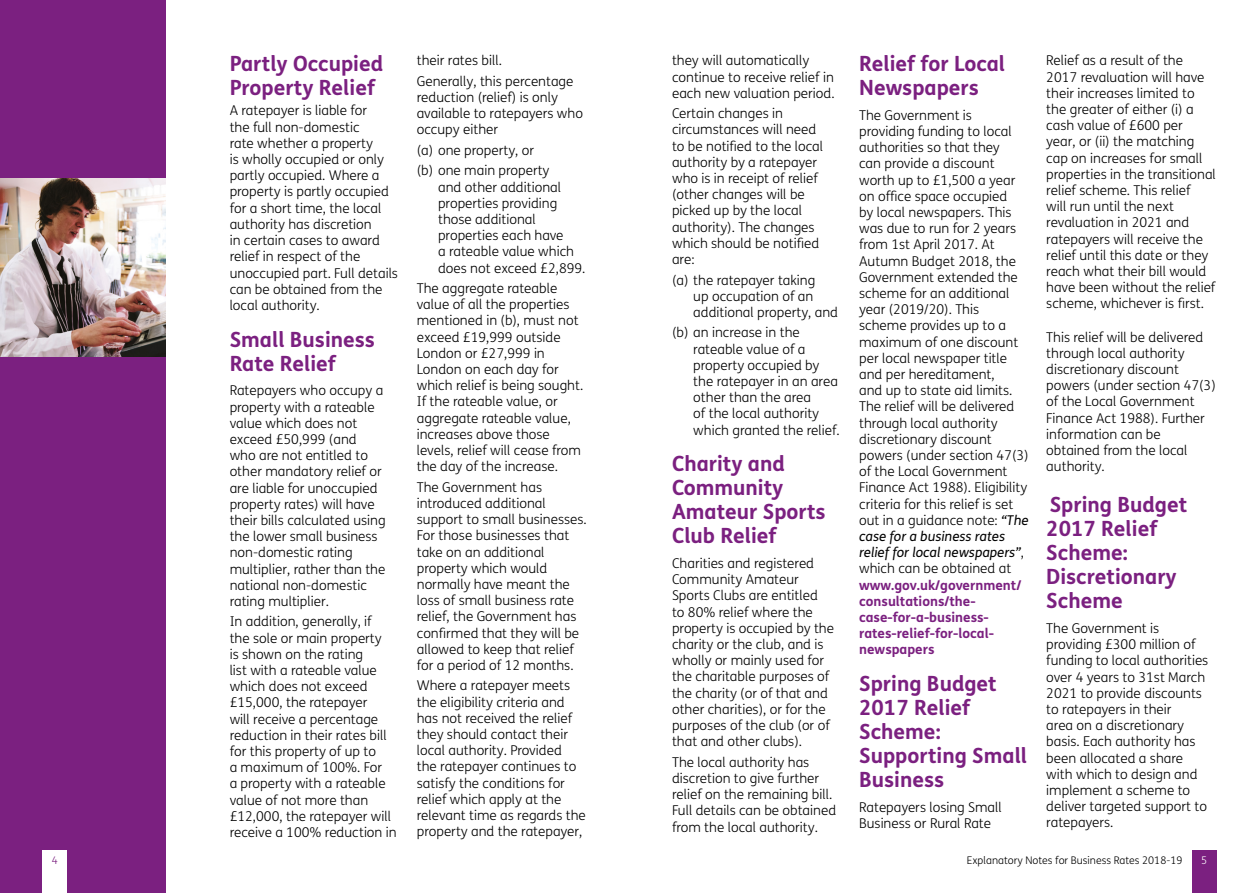
<style>
.page{position:relative;width:1259px;height:893px;background:#fff}
.page>*{position:absolute;margin:0;border:0;box-sizing:border-box;transform-origin:0 0}
.header1{font:700 21px/24px "FS Me";color:#7b2080}
.text{font:700 21px/24px "FS Me";color:#7b2080}
.text-2{font:300 13.5px/16.2px "FS Me";color:#000}
.header1-2{font:300 13.5px/16.2px "FS Me";color:#000}
.text-3{font:300 10.5px "FS Me";color:#000}
.t1{font:300 10.5px "FS Me";color:#fff}
.t2{font:300 10.5px "FS Me";color:#7b2080}
.s1{font-weight:400;font-style:italic}
.s2{font-weight:700;color:#7b2080}
</style>
<div class="page">
<div style="left:1192px;top:850px;width:24px;height:43px;background:#7b2080"></div>
<div style="left:0;top:0;width:166px;height:893px;background:#7b2080"></div>
<div style="left:43px;top:850px;width:24px;height:43px;background:#fff"></div>
<img style="left:0;top:178px;width:166px;height:179px">
<p class="t2" style="left:52px;top:853px;width:8px">4</p>
<p class="text" style="left:230px;top:51px;width:155px">Partly Occupied<br>Property Relief</p>
<p class="text-2" style="left:230px;top:102px;width:170px">A ratepayer is liable for<br>the full non-domestic<br>rate whether a property<br>is wholly occupied or only partly occupied. Where a property is partly occupied for a short time, the local authority has discretion<br>in certain cases to award relief in respect of the unoccupied part. Full details can be obtained from the local authority.</p>
<p class="header1" style="left:230px;top:326px;width:147px">Small Business<br>Rate Relief</p>
<p class="text-2" style="left:230px;top:382px;width:157px">Ratepayers who occupy a property with a rateable value which does not exceed £50,999 (and who are not entitled to other mandatory relief or are liable for unoccupied property rates) will have their bills calculated using the lower small business non-domestic rating multiplier, rather than the national non-domestic rating multiplier.</p>
<p class="text-2" style="left:230px;top:613px;width:168px">In addition, generally, if<br>the sole or main property<br>is shown on the rating<br>list with a rateable value which does not exceed £15,000, the ratepayer<br>will receive a percentage reduction in their rates bill for this property of up to<br>a maximum of 100%. For<br>a property with a rateable value of not more than £12,000, the ratepayer will receive a 100% reduction in</p>
<p class="text-2" style="left:417px;top:52px;width:87px">their rates bill.</p>
<p class="text-2" style="left:417px;top:73px;width:168px">Generally, this percentage reduction (relief) is only available to ratepayers who occupy either</p>
<p class="text-2" style="left:417px;top:142px;width:119px">(a) one property, or</p>
<p class="text-2" style="left:438px;top:162px;width:149px;text-indent:-21px">(b) one main property<br>and other additional properties providing those additional properties each have<br>a rateable value which does not exceed £2,899.</p>
<p class="text-2" style="left:417px;top:280px;width:168px">The aggregate rateable value of all the properties mentioned in (b), must not exceed £19,999 outside<br>London or £27,999 in<br>London on each day for which relief is being sought.<br>If the rateable value, or aggregate rateable value, increases above those levels, relief will cease from the day of the increase.</p>
<p class="text-2" style="left:417px;top:478px;width:171px">The Government has introduced additional support to small businesses.<br>For those businesses that take on an additional property which would normally have meant the loss of small business rate relief, the Government has confirmed that they will be allowed to keep that relief for a period of 12 months.</p>
<p class="text-2" style="left:417px;top:677px;width:170px">Where a ratepayer meets the eligibility criteria and has not received the relief they should contact their local authority. Provided<br>the ratepayer continues to satisfy the conditions for relief which apply at the relevant time as regards the property and the ratepayer,</p>
<p class="text-2" style="left:672px;top:52px;width:164px">they will automatically continue to receive relief in each new valuation period.</p>
<p class="text-2" style="left:672px;top:105px;width:153px">Certain changes in circumstances will need to be notified to the local authority by a ratepayer who is in receipt of relief (other changes will be picked up by the local authority). The changes which should be notified are:</p>
<p class="text-2" style="left:693px;top:271px;width:146px;text-indent:-21px">(a) the ratepayer taking<br>up occupation of an additional property, and</p>
<p class="text-2" style="left:693px;top:324px;width:148px;text-indent:-21px">(b) an increase in the rateable value of a property occupied by the ratepayer in an area other than the area<br>of the local authority which granted the relief.</p>
<p class="header1" style="left:672px;top:451px;width:155px">Charity and<br>Community<br>Amateur Sports<br>Club Relief</p>
<p class="text-2" style="left:672px;top:555px;width:163px">Charities and registered<br>Community Amateur<br>Sports Clubs are entitled<br>to 80% relief where the property is occupied by the charity or the club, and is wholly or mainly used for the charitable purposes of the charity (or of that and other charities), or for the purposes of the club (or of that and other clubs).</p>
<p class="text-2" style="left:672px;top:753px;width:166px">The local authority has discretion to give further relief on the remaining bill.<br>Full details can be obtained from the local authority.</p>
<p class="header1" style="left:859px;top:51px;width:147px">Relief for Local<br>Newspapers</p>
<p class="text-2" style="left:859px;top:107px;width:171px">The Government is providing funding to local authorities so that they<br>can provide a discount worth up to £1,500 a year on office space occupied<br>by local newspapers. This was due to run for 2 years from 1st April 2017. At<br>Autumn Budget 2018, the<br>Government extended the scheme for an additional year (2019/20). This scheme provides up to a maximum of one discount per local newspaper title and per hereditament,<br>and up to state aid limits.<br>The relief will be delivered through local authority discretionary discount powers (under section 47(3) of the Local Government<br>Finance Act 1988). Eligibility criteria for this relief is set out in a guidance note: <span class="s1">“The case for a business rates relief for local newspapers”</span>, which can be obtained at <span class="s2">www.gov.uk/government/ consultations/the&shy;case-for-a-business&shy;rates-relief-for-local&shy;newspapers</span></p>
<p class="header1" style="left:859px;top:671px;width:169px">Spring Budget<br>2017 Relief<br>Scheme:<br>Supporting Small<br>Business</p>
<p class="header1-2" style="left:859px;top:799px;width:144px">Ratepayers losing Small<br>Business or Rural Rate</p>
<p class="header1-2" style="left:1046px;top:52px;width:171px">Relief as a result of the<br>2017 revaluation will have their increases limited to the greater of either (i) a cash value of £600 per<br>year, or (ii) the matching cap on increases for small properties in the transitional relief scheme. This relief<br>will run until the next revaluation in 2021 and ratepayers will receive the relief until this date or they reach what their bill would have been without the relief scheme, whichever is first.</p>
<p class="header1-2" style="left:1046px;top:328px;width:171px">This relief will be delivered through local authority discretionary discount powers (under section 47(3) of the Local Government<br>Finance Act 1988). Further information can be obtained from the local authority.</p>
<p class="header1" style="left:1046px;top:492px;width:142px">Spring Budget<br>2017 Relief<br>Scheme:<br>Discretionary<br>Scheme</p>
<p class="text-2" style="left:1046px;top:620px;width:163px">The Government is providing £300 million of funding to local authorities over 4 years to 31st March<br>2021 to provide discounts to ratepayers in their<br>area on a discretionary basis. Each authority has been allocated a share with which to design and implement a scheme to deliver targeted support to ratepayers.</p>
<p class="text-3" style="left:967px;top:853px;width:217px">Explanatory Notes for Business Rates 2018-19</p>
<p class="t1" style="left:1201px;top:853px;width:8px">5</p>
</div>
